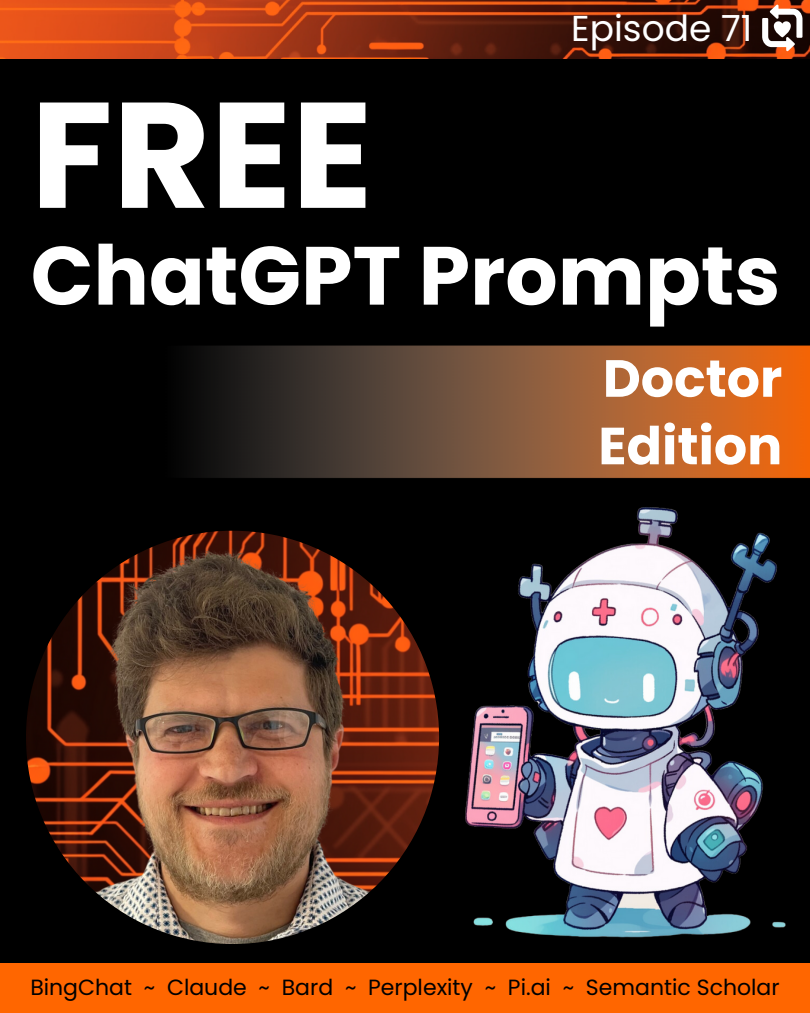
<style>
.page{position:relative;width:810px;height:1013px;background:#fff}
.page>*{position:absolute;margin:0;border:0;box-sizing:border-box;transform-origin:0 0}
.t1{font:700 150px "Poppins";color:#fff}
.t2{font:700 82.4px "Poppins";color:#fff}
.t3{font:700 52.2px "Poppins";color:#fff}
.t4{font:36px "Poppins";color:#fff}
.t5{font:22px "Poppins";color:#000}
</style>
<div class="page">
<div style="left:0;top:0;width:810px;height:1012px;background:#000"></div>
<img style="left:26px;top:530px;width:413px;height:414px;border-radius:50%">
<img style="left:0;top:0;width:810px;height:58px">
<svg style="left:762px;top:5px;width:40px;height:46px;background:#99827a"></svg>
<img style="left:191px;top:345px;width:619px;height:133px">
<div style="left:0;top:963px;width:810px;height:49px;background:#f60"></div>
<img style="left:381px;top:478px;width:429px;height:460px">
<p class="t4" style="left:571px;top:3px;width:182px">Episode 71</p>
<p class="t1" style="left:31px;top:50px;width:344px">FREE</p>
<p class="t2" style="left:31px;top:218px;width:751px">ChatGPT Prompts</p>
<p class="t3" style="left:603px;top:342px;width:181px">Doctor</p>
<p class="t3" style="left:598px;top:409px;width:185px">Edition</p>
<p class="t5" style="left:30px;top:972px;width:751px">BingChat ~ Claude ~ Bard ~ Perplexity ~ Pi.ai ~ Semantic Scholar</p>
</div>
